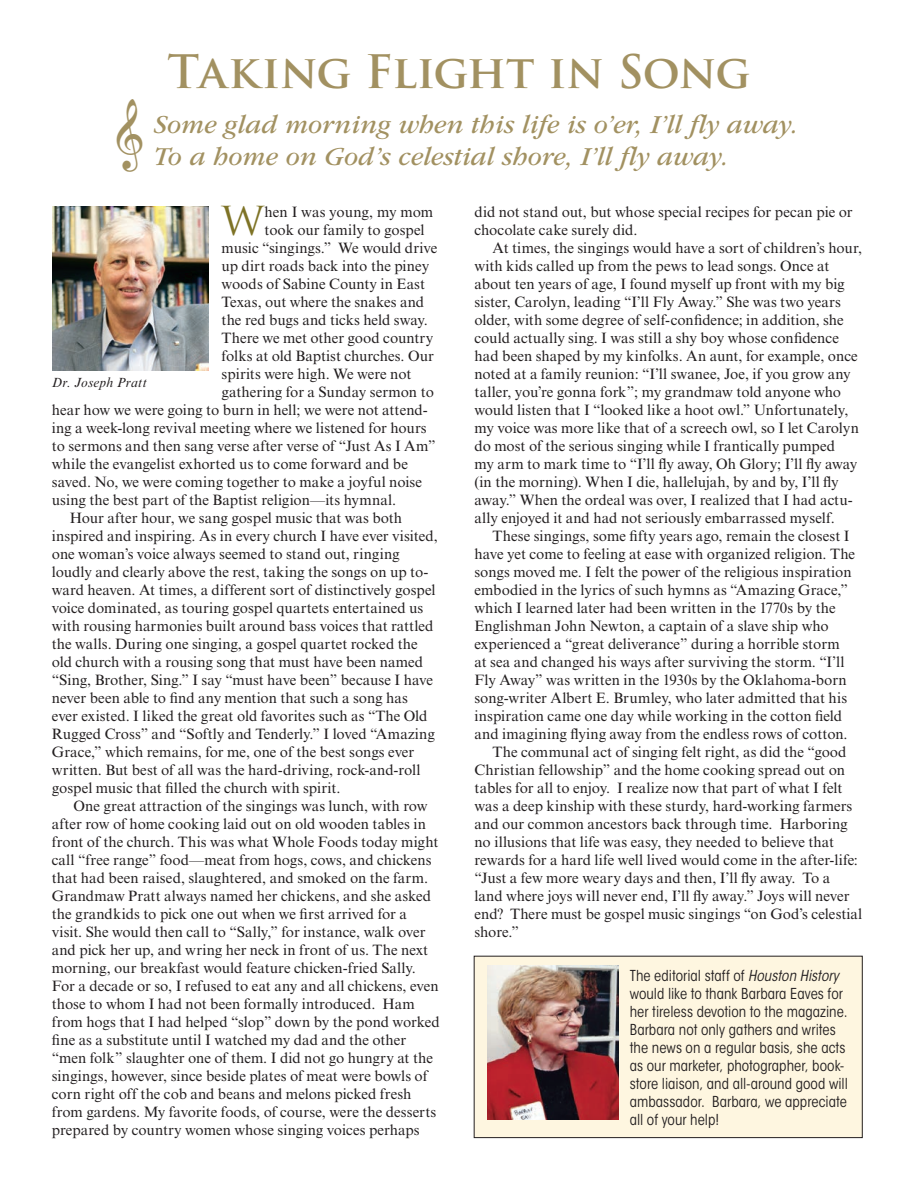
<style>
.page{position:relative;width:918px;height:1188px;background:#fff}
.page>*{position:absolute;margin:0;border:0;box-sizing:border-box;transform-origin:0 0}
.t1{font:700 45px "Trajan Pro";letter-spacing:-.02em;color:#a29161}
.t2{font:38.85px "Trajan Pro";color:#7e7326}
.t3{font:italic 27px/32.4px "ITC Garamond Std";color:#a29161}
.t4{font:15px/18px "Times New Roman MT Std";color:#231f20}
.t5{font:condensed 15px/18px "ITC Avant Garde Std";letter-spacing:.005em;color:#231f20}
.t6{font:italic 13.5px "Times New Roman MT Std";letter-spacing:.01em;color:#231f20}
.s1{font-style:italic}
</style>
<div class="page">
<img style="left:52px;top:206px;width:156px;height:164px">
<div style="left:474px;top:956px;width:388px;height:182px;background:#fef6e0"></div>
<div style="left:474px;top:956px;width:389px;height:182px;border:1px solid #231f20"></div>
<img style="left:487px;top:966px;width:132px;height:154px">
<h1 class="t1" style="left:167px;top:43px;width:585px">Taking Flight in Song</h1>
<h3 class="t3" style="left:153px;top:108px;width:646px">Some glad morning when this life is o’er, I’ll fly away.<br>To a home on God’s celestial shore, I’ll fly away.</h3>
<p class="t4" style="left:475px;top:203px;width:380px">did not stand out, but whose special recipes for pecan pie or chocolate cake surely did.</p>
<p class="t4" style="left:475px;top:239px;width:389px;text-indent:18px">At times, the singings would have a sort of children’s hour, with kids called up from the pews to lead songs. Once at about ten years of age, I found myself up front with my big sister, Carolyn, leading “I’ll Fly Away.” She was two years older, with some degree of self-confidence; in addition, she could actually sing. I was still a shy boy whose confidence had been shaped by my kinfolks. An aunt, for example, once noted at a family reunion: “I’ll swanee, Joe, if you grow any taller, you’re gonna fork”; my grandmaw told anyone who would listen that I “looked like a hoot owl.” Unfortunately, my voice was more like that of a screech owl, so I let Carolyn do most of the serious singing while I frantically pumped<br>my arm to mark time to “I’ll fly away, Oh Glory; I’ll fly away (in the morning). When I die, hallelujah, by and by, I’ll fly away.” When the ordeal was over, I realized that I had actu&shy;ally enjoyed it and had not seriously embarrassed myself.</p>
<p class="t4" style="left:493px;top:527px;width:359px">These singings, some fifty years ago, remain the closest I</p>
<p class="t4" style="left:475px;top:545px;width:382px">have yet come to feeling at ease with organized religion. The</p>
<p class="t4" style="left:475px;top:563px;width:379px">songs moved me. I felt the power of the religious inspiration</p>
<p class="t4" style="left:475px;top:581px;width:375px">embodied in the lyrics of such hymns as “Amazing Grace,”</p>
<p class="t4" style="left:475px;top:599px;width:363px">which I learned later had been written in the 1770s by the</p>
<p class="t4" style="left:475px;top:617px;width:356px">Englishman John Newton, a captain of a slave ship who</p>
<p class="t4" style="left:475px;top:635px;width:367px">experienced a “great deliverance” during a horrible storm</p>
<p class="t4" style="left:475px;top:653px;width:372px">at sea and changed his ways after surviving the storm. “I’ll</p>
<p class="t4" style="left:475px;top:671px;width:374px">Fly Away” was written in the 1930s by the Oklahoma-born</p>
<p class="t4" style="left:475px;top:689px;width:374px">song-writer Albert E. Brumley, who later admitted that his</p>
<p class="t4" style="left:475px;top:707px;width:369px">inspiration came one day while working in the cotton field</p>
<p class="t4" style="left:475px;top:725px;width:375px">and imagining flying away from the endless rows of cotton.</p>
<p class="t4" style="left:493px;top:743px;width:356px">The communal act of singing felt right, as did the “good</p>
<p class="t4" style="left:475px;top:761px;width:372px">Christian fellowship” and the home cooking spread out on</p>
<p class="t4" style="left:475px;top:779px;width:369px">tables for all to enjoy. I realize now that part of what I felt</p>
<p class="t4" style="left:475px;top:797px;width:379px">was a deep kinship with these sturdy, hard-working farmers</p>
<p class="t4" style="left:475px;top:815px;width:375px">and our common ancestors back through time. Harboring</p>
<p class="t4" style="left:475px;top:833px;width:361px">no illusions that life was easy, they needed to believe that</p>
<p class="t4" style="left:475px;top:851px;width:385px">rewards for a hard life well lived would come in the after-life:</p>
<p class="t4" style="left:475px;top:869px;width:357px">“Just a few more weary days and then, I’ll fly away. To a</p>
<p class="t4" style="left:475px;top:887px;width:377px">land where joys will never end, I’ll fly away.” Joys will never</p>
<p class="t4" style="left:475px;top:905px;width:389px">end? There must be gospel music singings “on God’s celestial</p>
<p class="t4" style="left:475px;top:923px;width:46px">shore.”</p>
<h2 class="t2" style="left:222px;top:196px;width:44px">W</h2>
<p class="t4" style="left:264px;top:203px;width:170px">hen I was young, my mom</p>
<p class="t4" style="left:264px;top:221px;width:162px">took our family to gospel</p>
<p class="t4" style="left:222px;top:239px;width:217px">music “singings.” We would drive</p>
<p class="t4" style="left:222px;top:257px;width:209px">up dirt roads back into the piney</p>
<p class="t4" style="left:222px;top:275px;width:205px">woods of Sabine County in East</p>
<p class="t4" style="left:222px;top:293px;width:204px">Texas, out where the snakes and</p>
<p class="t4" style="left:222px;top:311px;width:208px">the red bugs and ticks held sway.</p>
<p class="t4" style="left:222px;top:329px;width:213px">There we met other good country</p>
<p class="t4" style="left:222px;top:347px;width:214px">folks at old Baptist churches. Our</p>
<p class="t4" style="left:222px;top:365px;width:191px">spirits were high. We were not</p>
<p class="t4" style="left:222px;top:383px;width:214px">gathering for a Sunday sermon to</p>
<p class="t4" style="left:52px;top:401px;width:378px">hear how we were going to burn in hell; we were not attend-</p>
<p class="t4" style="left:52px;top:419px;width:376px">ing a week-long revival meeting where we listened for hours</p>
<p class="t4" style="left:52px;top:437px;width:385px">to sermons and then sang verse after verse of “Just As I Am”</p>
<p class="t4" style="left:52px;top:455px;width:358px">while the evangelist exhorted us to come forward and be</p>
<p class="t4" style="left:52px;top:473px;width:372px">saved. No, we were coming together to make a joyful noise</p>
<p class="t4" style="left:52px;top:491px;width:346px">using the best part of the Baptist religion—its hymnal.</p>
<p class="t4" style="left:70px;top:509px;width:334px">Hour after hour, we sang gospel music that was both</p>
<p class="t4" style="left:52px;top:527px;width:388px">inspired and inspiring. As in every church I have ever visited,</p>
<p class="t4" style="left:52px;top:545px;width:349px">one woman’s voice always seemed to stand out, ringing</p>
<p class="t4" style="left:52px;top:563px;width:378px">loudly and clearly above the rest, taking the songs on up to-</p>
<p class="t4" style="left:52px;top:581px;width:385px">ward heaven. At times, a different sort of distinctively gospel</p>
<p class="t4" style="left:52px;top:599px;width:373px">voice dominated, as touring gospel quartets entertained us</p>
<p class="t4" style="left:52px;top:617px;width:383px">with rousing harmonies built around bass voices that rattled</p>
<p class="t4" style="left:52px;top:635px;width:367px">the walls. During one singing, a gospel quartet rocked the</p>
<p class="t4" style="left:52px;top:653px;width:373px">old church with a rousing song that must have been named</p>
<p class="t4" style="left:52px;top:671px;width:383px">“Sing, Brother, Sing.” I say “must have been” because I have</p>
<p class="t4" style="left:52px;top:689px;width:357px">never been able to find any mention that such a song has</p>
<p class="t4" style="left:52px;top:707px;width:377px">ever existed. I liked the great old favorites such as “The Old</p>
<p class="t4" style="left:52px;top:725px;width:385px">Rugged Cross” and “Softly and Tenderly.” I loved “Amazing</p>
<p class="t4" style="left:52px;top:743px;width:364px">Grace,” which remains, for me, one of the best songs ever</p>
<p class="t4" style="left:52px;top:761px;width:370px">written. But best of all was the hard-driving, rock-and-roll</p>
<p class="t4" style="left:52px;top:779px;width:290px">gospel music that filled the church with spirit.</p>
<p class="t4" style="left:73px;top:797px;width:356px">One great attraction of the singings was lunch, with row</p>
<p class="t4" style="left:52px;top:815px;width:376px">after row of home cooking laid out on old wooden tables in</p>
<p class="t4" style="left:52px;top:833px;width:388px">front of the church. This was what Whole Foods today might</p>
<p class="t4" style="left:52px;top:851px;width:381px">call “free range” food—meat from hogs, cows, and chickens</p>
<p class="t4" style="left:52px;top:869px;width:378px">that had been raised, slaughtered, and smoked on the farm.</p>
<p class="t4" style="left:52px;top:887px;width:381px">Grandmaw Pratt always named her chickens, and she asked</p>
<p class="t4" style="left:52px;top:905px;width:357px">the grandkids to pick one out when we first arrived for a</p>
<p class="t4" style="left:52px;top:923px;width:375px">visit. She would then call to “Sally,” for instance, walk over</p>
<p class="t4" style="left:52px;top:941px;width:378px">and pick her up, and wring her neck in front of us. The next</p>
<p class="t4" style="left:52px;top:959px;width:366px">morning, our breakfast would feature chicken-fried Sally.</p>
<p class="t4" style="left:52px;top:977px;width:388px">For a decade or so, I refused to eat any and all chickens, even</p>
<p class="t4" style="left:52px;top:995px;width:365px">those to whom I had not been formally introduced. Ham</p>
<p class="t4" style="left:52px;top:1013px;width:389px">from hogs that I had helped “slop” down by the pond worked</p>
<p class="t4" style="left:52px;top:1031px;width:356px">fine as a substitute until I watched my dad and the other</p>
<p class="t4" style="left:52px;top:1049px;width:383px">“men folk” slaughter one of them. I did not go hungry at the</p>
<p class="t4" style="left:52px;top:1067px;width:377px">singings, however, since beside plates of meat were bowls of</p>
<p class="t4" style="left:52px;top:1085px;width:361px">corn right off the cob and beans and melons picked fresh</p>
<p class="t4" style="left:52px;top:1103px;width:386px">from gardens. My favorite foods, of course, were the desserts</p>
<p class="t4" style="left:52px;top:1121px;width:369px">prepared by country women whose singing voices perhaps</p>
<p class="t6" style="left:52px;top:375px;width:97px">Dr. Joseph Pratt</p>
<p class="t5" style="left:630px;top:967px;width:220px">The editorial staff of <span class="s1">Houston History </span>would like to thank Barbara Eaves for her tireless devotion to the magazine.<br>Barbara not only gathers and writes the news on a regular basis, she acts as our marketer, photographer, book&shy;store liaison, and all-around good will ambassador. Barbara, we appreciate all of your help!</p>
</div>
